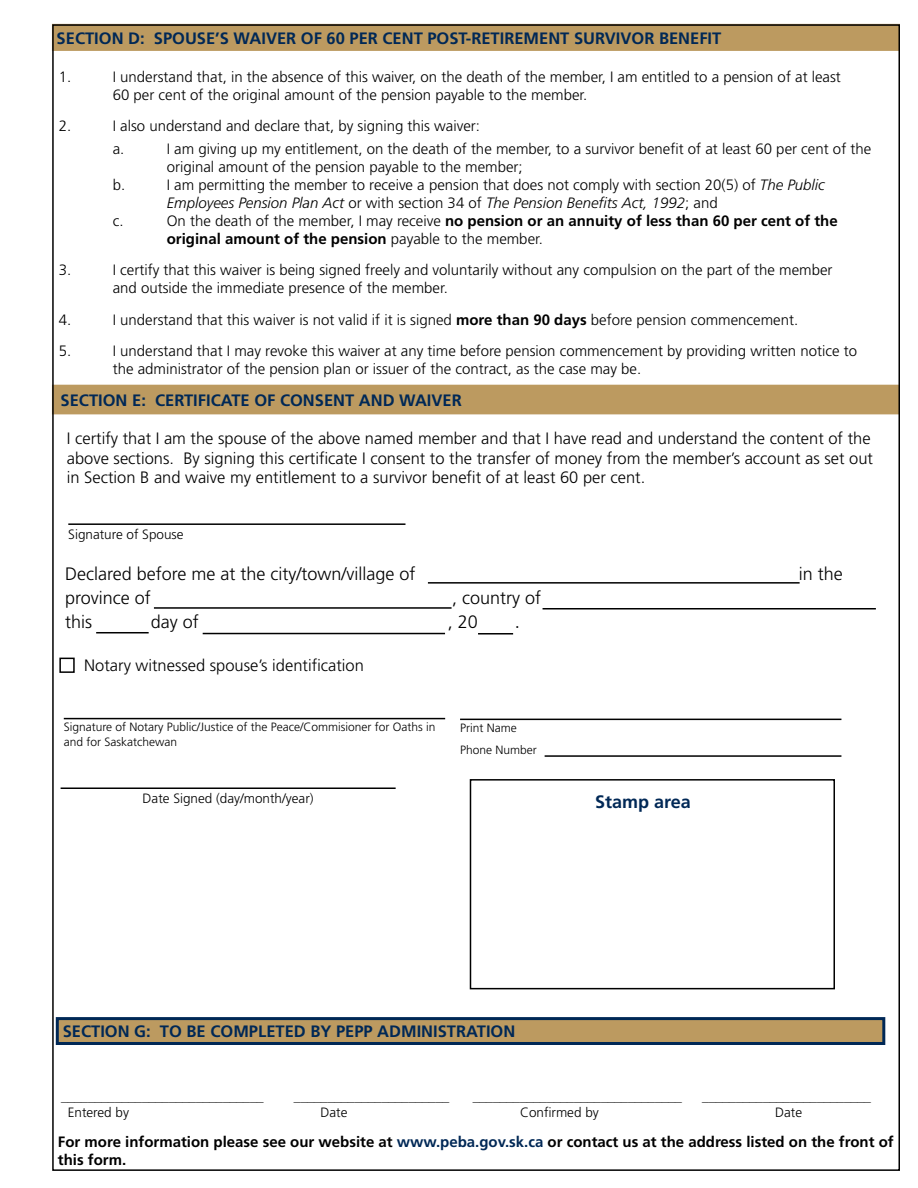
<style>
.page{position:relative;width:918px;height:1188px;background:#fff}
.page>*{position:absolute;margin:0;border:0;box-sizing:border-box;transform-origin:0 0}
.t1{font:300 18px "Frutiger LT Std";color:#000}
.t2{font:700 18px "Frutiger LT Std";color:#002856}
.t3{font:18px "Times New Roman";color:#000}
.t4{font:300 16.5px/19.8px "Frutiger LT Std";color:#000}
.t5{font:700 16.5px "Frutiger LT Std";color:#002856}
.t6{font:300 15px/18px "Frutiger LT Std";color:#000}
.t7{font:700 15px/18px "Frutiger LT Std";color:#000}
.t8{font:13.5px "Times New Roman";color:#000}
.t9{font:300 13.5px "Frutiger LT Std";color:#000}
.t10{font:300 12px/14.4px "Frutiger LT Std";color:#000}
.s1{font-style:italic}
.s2{font-weight:300}
.s3{font-weight:700}
.s4{color:#002856}
</style>
<div class="page">
<div style="left:57px;top:1019px;width:827px;height:24px;background:#bc9a60"></div>
<div style="left:56px;top:1017px;width:829px;height:28px;border:3px solid #002856"></div>
<div style="left:53px;top:25px;width:845px;height:24px;background:#bc9a60"></div>
<div style="left:52px;top:24px;width:848px;height:27px;border:3px solid #bc9a60"></div>
<div style="left:53px;top:386px;width:845px;height:27px;background:#bc9a60"></div>
<div style="left:52px;top:385px;width:848px;height:29px;border:3px solid #bc9a60"></div>
<div style="left:59px;top:658px;width:16px;height:15px;border:2px solid #000"></div>
<hr style="left:61px;top:788px;width:335px;height:1px;background:#000">
<hr style="left:64px;top:718px;width:381px;height:1px;background:#000">
<hr style="left:68px;top:523px;width:337px;height:2px;background:#000">
<hr style="left:428px;top:582px;width:372px;height:2px;background:#000">
<hr style="left:154px;top:607px;width:298px;height:2px;background:#000">
<hr style="left:543px;top:608px;width:333px;height:2px;background:#000">
<hr style="left:96px;top:632px;width:53px;height:1px;background:#000">
<hr style="left:203px;top:633px;width:242px;height:1px;background:#000">
<hr style="left:478px;top:633px;width:35px;height:2px;background:#000">
<hr style="left:460px;top:719px;width:381px;height:1px;background:#000">
<hr style="left:545px;top:755px;width:296px;height:2px;background:#000">
<div style="left:470px;top:779px;width:365px;height:210px;border:2px solid #000"></div>
<p class="t5" style="left:57px;top:29px;width:666px">SECTION D: SPOUSE’S WAIVER OF 60 PER CENT POST-RETIREMENT SURVIVOR BENEFIT</p>
<p class="t6" style="left:59px;top:68px;width:14px">1.</p>
<p class="t6" style="left:113px;top:68px;width:730px">I understand that, in the absence of this waiver, on the death of the member, I am entitled to a pension of at least<br>60 per cent of the original amount of the pension payable to the member.</p>
<p class="t6" style="left:59px;top:117px;width:14px">2.</p>
<p class="t6" style="left:113px;top:115px;width:369px;line-height:22.5px">I also understand and declare that, by signing this waiver: a.</p>
<p class="t6" style="left:167px;top:140px;width:706px">I am giving up my entitlement, on the death of the member, to a survivor benefit of at least 60 per cent of the original amount of the pension payable to the member;</p>
<p class="t6" style="left:113px;top:176px;width:14px">b.</p>
<p class="t6" style="left:167px;top:176px;width:660px">I am permitting the member to receive a pension that does not comply with section 20(5) of <span class="s1">The Public<br>Employees Pension Plan Act</span> or with section 34 of <span class="s1">The Pension Benefits Act, 1992</span>; and</p>
<p class="t6" style="left:113px;top:212px;width:12px">c.</p>
<p class="t7" style="left:167px;top:211px;width:672px"><span class="s2">On the death of the member, I may receive</span> no pension or an annuity of less than 60 per cent of the original amount of the pension <span class="s2">payable to the member.</span></p>
<p class="t6" style="left:59px;top:261px;width:14px">3.</p>
<p class="t6" style="left:113px;top:261px;width:721px">I certify that this waiver is being signed freely and voluntarily without any compulsion on the part of the member and outside the immediate presence of the member.</p>
<p class="t6" style="left:59px;top:311px;width:14px">4.</p>
<p class="t6" style="left:113px;top:311px;width:687px">I understand that this waiver is not valid if it is signed <span class="s3">more than 90 days</span> before pension commencement.</p>
<p class="t6" style="left:59px;top:342px;width:14px">5.</p>
<p class="t6" style="left:113px;top:342px;width:746px">I understand that I may revoke this waiver at any time before pension commencement by providing written notice to the administrator of the pension plan or issuer of the contract, as the case may be.</p>
<p class="t5" style="left:61px;top:391px;width:403px">SECTION E: CERTIFICATE OF CONSENT AND WAIVER</p>
<p class="t4" style="left:67px;top:428px;width:808px">I certify that I am the spouse of the above named member and that I have read and understand the content of the above sections. By signing this certificate I consent to the transfer of money from the member’s account as set out in Section B and waive my entitlement to a survivor benefit of at least 60 per cent.</p>
<p class="t9" style="left:68px;top:526px;width:117px">Signature of Spouse</p>
<p class="t1" style="left:65px;top:563px;width:352px">Declared before me at the city/town/village of</p>
<p class="t1" style="left:799px;top:563px;width:46px">in the</p>
<p class="t1" style="left:65px;top:587px;width:87px">province of</p>
<p class="t1" style="left:452px;top:587px;width:91px">, country of</p>
<p class="t1" style="left:65px;top:611px;width:29px">this</p>
<p class="t1" style="left:151px;top:611px;width:50px">day of</p>
<p class="t1" style="left:448px;top:611px;width:32px">, 20</p>
<p class="t3" style="left:515px;top:609px;width:6px">.</p>
<p class="t4" style="left:84px;top:656px;width:281px">Notary witnessed spouse’s identification</p>
<p class="t10" style="left:64px;top:720px;width:373px">Signature of Notary Public/Justice of the Peace/Commisioner for Oaths in and for Saskatchewan</p>
<p class="t10" style="left:460px;top:717px;width:78px;line-height:22.2px">Print Name<br>Phone Number</p>
<p class="t9" style="left:143px;top:791px;width:173px">Date Signed (day/month/year)</p>
<p class="t2" style="left:595px;top:791px;width:97px">Stamp area</p>
<p class="t5" style="left:63px;top:1022px;width:454px">SECTION G: TO BE COMPLETED BY PEPP ADMINISTRATION</p>
<p class="t8" style="left:61px;top:1086px;width:204px">______________________________</p>
<p class="t8" style="left:294px;top:1086px;width:157px">_______________________</p>
<p class="t8" style="left:473px;top:1086px;width:211px">_______________________________</p>
<p class="t8" style="left:702px;top:1086px;width:170px">_________________________</p>
<p class="t9" style="left:68px;top:1105px;width:63px">Entered by</p>
<p class="t9" style="left:320px;top:1105px;width:28px">Date</p>
<p class="t9" style="left:520px;top:1105px;width:80px">Confirmed by</p>
<p class="t9" style="left:775px;top:1105px;width:28px">Date</p>
<p class="t7" style="left:58px;top:1133px;width:837px">For more information please see our website at <span class="s4">www.peba.gov.sk.ca</span> or contact us at the address listed on the front of this form.</p>
</div>
